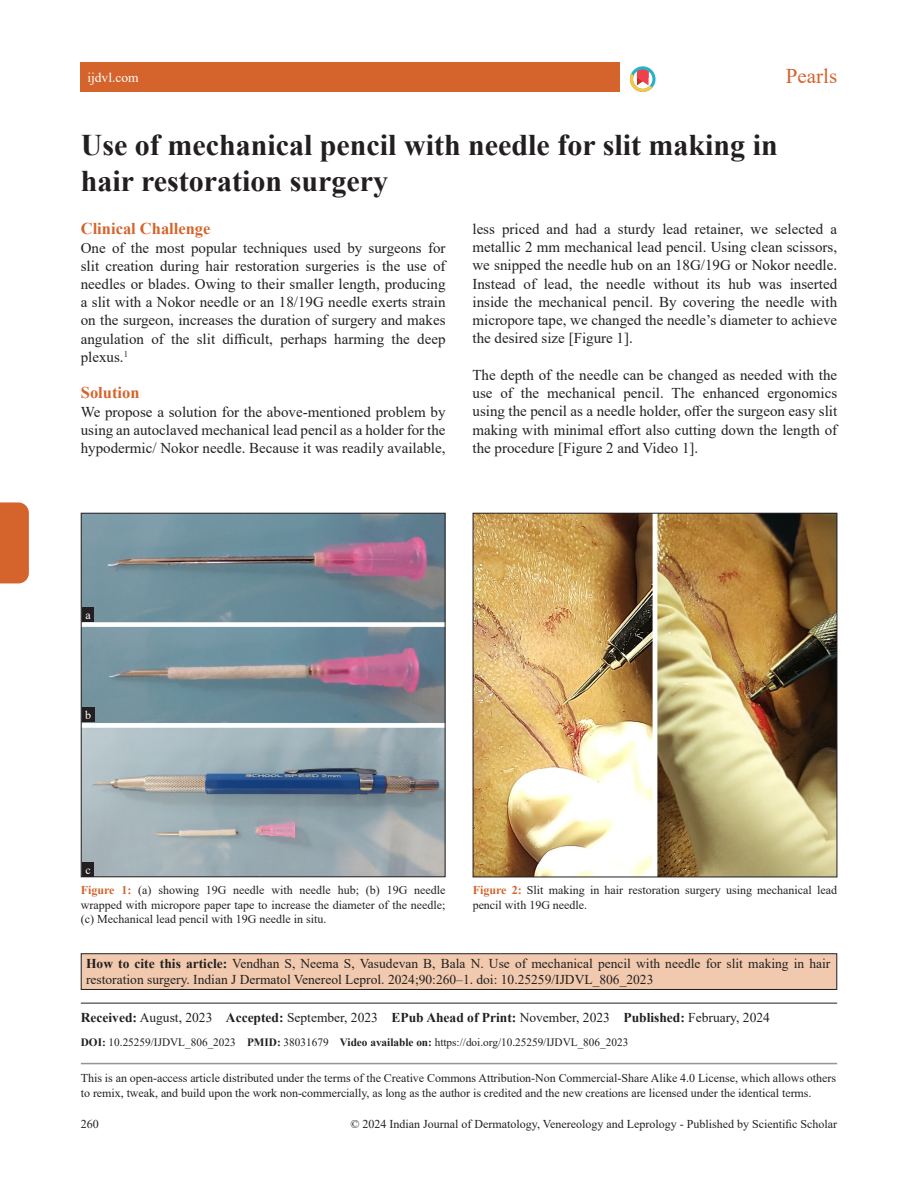
<style>
.page{position:relative;width:918px;height:1188px;background:#fff}
.page>*{position:absolute;margin:0;border:0;box-sizing:border-box;transform-origin:0 0}
.title-text{font:700 30px/36px "Times New Roman";color:#231f20}
.suptit{font:21px "Times New Roman";color:#d4642c}
.Head-A{font:700 16.5px "Times New Roman";color:#d4642c}
.para_first{font:15px/18.1px "Times New Roman";color:#231f20;text-align:justify}
.para{font:15px/18.3px "Times New Roman";color:#231f20;text-align:justify}
.citation_para{font:13.5px/16.2px "Times New Roman";color:#231f20}
.article_info_rule{font:13.5px "Times New Roman";color:#231f20}
.t1{font:13.5px "Times New Roman";color:#fff}
.float_figure_figure{font:12px/14.4px "Times New Roman";letter-spacing:-.005em;color:#231f20}
.Figure_label{font:12px "Times New Roman";color:#fff}
.DOI_para{font:11.25px "Times New Roman";color:#231f20}
.s1{font-weight:700;color:#d4642c}
.s2{font-weight:700}
</style>
<div class="page">
<div style="left:0;top:502px;width:29px;height:81px;background:#d4642c"></div>
<div style="left:81px;top:62px;width:539px;height:30px;background:#d4642c"></div>
<hr style="left:81px;top:1063px;width:756px;height:1px;background:#939598">
<svg style="left:630px;top:66px;width:25px;height:26px"></svg>
<div style="left:81px;top:954px;width:756px;height:35px;background:#f1c9ae"></div>
<div style="left:81px;top:953px;width:756px;height:37px;border:1px solid #231f20"></div>
<hr style="left:81px;top:1003px;width:756px;height:1px;background:#231f20">
<img style="left:83px;top:515px;width:360px;height:360px">
<div style="left:81px;top:513px;width:364px;height:364px;border:1px solid #231f20"></div>
<img style="left:475px;top:515px;width:360px;height:360px">
<div style="left:473px;top:513px;width:364px;height:364px;border:1px solid #231f20"></div>
<div style="left:82px;top:607px;width:12px;height:15px;background:#231f20"></div>
<div style="left:82px;top:708px;width:12px;height:14px;background:#231f20"></div>
<div style="left:82px;top:862px;width:12px;height:15px;background:#231f20"></div>
<p class="t1" style="left:87px;top:68px;width:53px">ijdvl.com</p>
<p class="suptit" style="left:786px;top:62px;width:53px">Pearls</p>
<p class="title-text" style="left:81px;top:126px;width:698px">Use of mechanical pencil with needle for slit making in hair restoration surgery</p>
<p class="Head-A" style="left:81px;top:217px;width:131px">Clinical Challenge</p>
<p class="para_first" style="left:81px;top:238px;width:366px">One of the most popular techniques used by surgeons for slit creation during hair restoration surgeries is the use of needles or blades. Owing to their smaller length, producing a slit with a Nokor needle or an 18/19G needle exerts strain on the surgeon, increases the duration of surgery and makes angulation of the slit difficult, perhaps harming the deep plexus.<sup>1</sup></p>
<p class="Head-A" style="left:81px;top:381px;width:60px">Solution</p>
<p class="para_first" style="left:81px;top:402px;width:366px">We propose a solution for the above-mentioned problem by using an autoclaved mechanical lead pencil as a holder for the hypodermic/ Nokor needle. Because it was readily available,</p>
<p class="para_first" style="left:472px;top:219px;width:366px">less priced and had a sturdy lead retainer, we selected a metallic 2 mm mechanical lead pencil. Using clean scissors, we snipped the needle hub on an 18G/19G or Nokor needle.<br>Instead of lead, the needle without its hub was inserted inside the mechanical pencil. By covering the needle with micropore tape, we changed the needle’s diameter to achieve the desired size [Figure 1].</p>
<p class="para" style="left:472px;top:365px;width:366px">The depth of the needle can be changed as needed with the use of the mechanical pencil. The enhanced ergonomics using the pencil as a needle holder, offer the surgeon easy slit making with minimal effort also cutting down the length of the procedure [Figure 2 and Video 1].</p>
<p class="Figure_label" style="left:85px;top:606px;width:7px">a</p>
<p class="Figure_label" style="left:85px;top:706px;width:7px">b</p>
<p class="Figure_label" style="left:85px;top:861px;width:7px">c</p>
<p class="float_figure_figure" style="left:81px;top:883px;width:366px;text-align:justify"><span class="s1">Figure 1:</span> (a) showing 19G needle with needle hub; (b) 19G needle wrapped with micropore paper tape to increase the diameter of the needle; (c) Mechanical lead pencil with 19G needle in situ.</p>
<p class="float_figure_figure" style="left:473px;top:883px;width:366px"><span class="s1">Figure 2:</span> Slit making in hair restoration surgery using mechanical lead pencil with 19G needle.</p>
<p class="citation_para" style="left:86px;top:955px;width:746px"><span class="s2">How to cite this article:</span> Vendhan S, Neema S, Vasudevan B, Bala N. Use of mechanical pencil with needle for slit making in hair restoration surgery. Indian J Dermatol Venereol Leprol. 2024;90:260–1. doi: 10.25259/IJDVL_806_2023</p>
<p class="article_info_rule" style="left:81px;top:1007px;width:691px"><span class="s2">Received:</span> August, 2023 <span class="s2">Accepted:</span> September, 2023 <span class="s2">EPub Ahead of Print:</span> November, 2023 <span class="s2">Published:</span> February, 2024</p>
<p class="DOI_para" style="left:81px;top:1034px;width:549px"><span class="s2">DOI:</span> 10.25259/IJDVL_806_2023 <span class="s2">PMID:</span> 38031679 <span class="s2">Video available on:</span> https://doi.org/10.25259/IJDVL_806_2023</p>
<p class="float_figure_figure" style="left:81px;top:1070px;width:757px;line-height:15px">This is an open-access article distributed under the terms of the Creative Commons Attribution-Non Commercial-Share Alike 4.0 License, which allows others to remix, tweak, and build upon the work non-commercially, as long as the author is credited and the new creations are licensed under the identical terms.</p>
<p class="float_figure_figure" style="left:350px;top:1117px;width:488px">© 2024 Indian Journal of Dermatology, Venereology and Leprology - Published by Scientific Scholar</p>
<p class="float_figure_figure" style="left:81px;top:1117px;width:19px">260</p>
</div>
